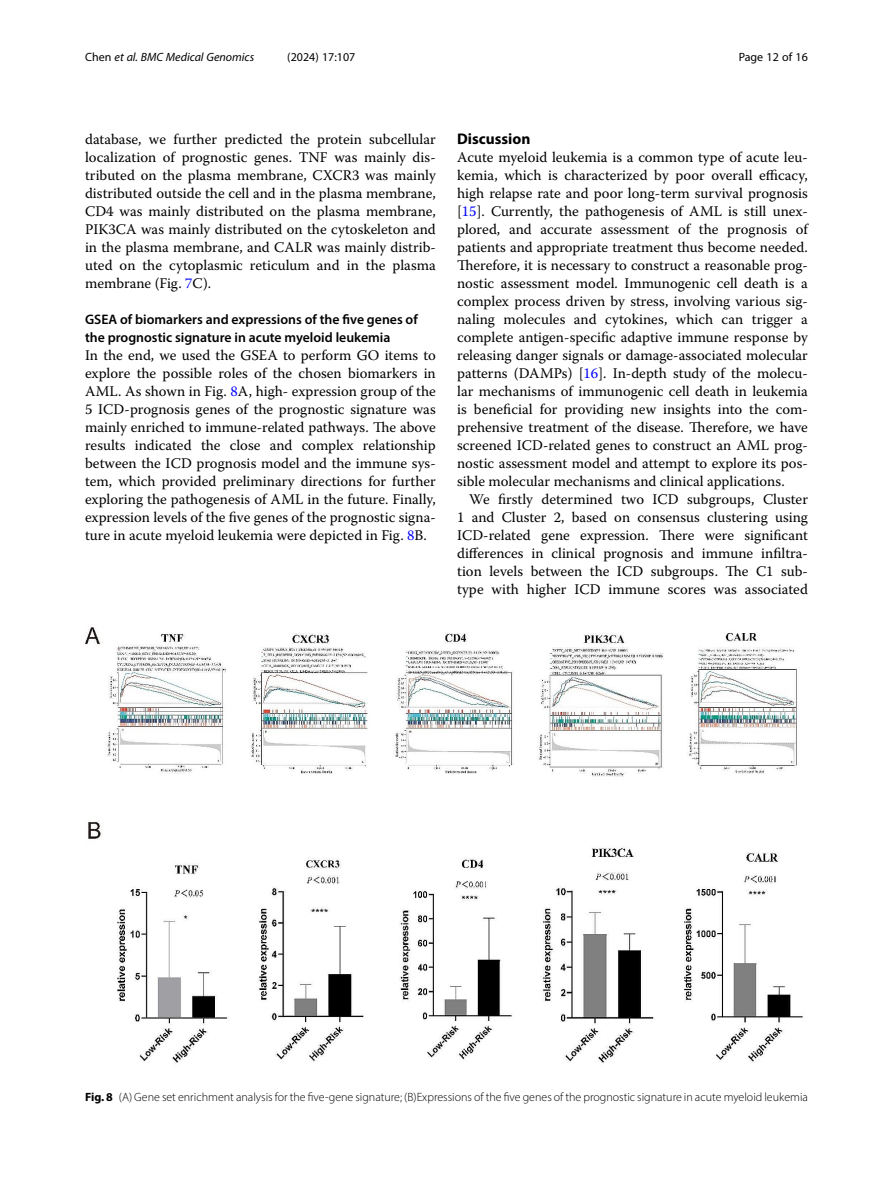
<style>
.page{position:relative;width:893px;height:1191px;background:#fff}
.page>*{position:absolute;margin:0;border:0;box-sizing:border-box;transform-origin:0 0}
.Head_1{font:700 15.45px "Myriad Pro";color:#000}
.Body_Text{font:14.7px/18px "Warnock Pro";color:#000;text-align:justify}
.Body_Text_Indent{font:14.7px/18px "Warnock Pro";color:#000;text-align:justify}
.Head_2{font:600 13.8px/18px "Myriad Pro";color:#000}
.Figure_Caption{font:300 12px "Myriad Pro";color:#000}
.t1{font:italic 12px "Myriad Pro";color:#000}
.t2{font:12px "Myriad Pro";color:#000}
.s1{font-style:normal}
.s2{color:#00f}
.s3{font-weight:700}
</style>
<div class="page">
<img style="left:85px;top:627px;width:718px;height:436px">
<p class="t1" style="left:85px;top:50px;width:171px"><span class="s1">Chen</span> et al. BMC Medical Genomics</p>
<p class="t2" style="left:287px;top:50px;width:70px">(2024) 17:107</p>
<p class="t2" style="left:739px;top:50px;width:71px">Page 12 of 16</p>
<p class="Body_Text_Indent" style="left:85px;top:130px;width:352px">database, we further predicted the protein subcellular localization of prognostic genes. TNF was mainly dis&shy;tributed on the plasma membrane, CXCR3 was mainly distributed outside the cell and in the plasma membrane, CD4 was mainly distributed on the plasma membrane, PIK3CA was mainly distributed on the cytoskeleton and in the plasma membrane, and CALR was mainly distrib&shy;uted on the cytoplasmic reticulum and in the plasma membrane (Fig. <span class="s2">7</span>C).</p>
<p class="Head_2" style="left:85px;top:310px;width:334px">GSEA of biomarkers and expressions of the five genes of the prognostic signature in acute myeloid leukemia</p>
<p class="Body_Text" style="left:85px;top:346px;width:352px">In the end, we used the GSEA to perform GO items to explore the possible roles of the chosen biomarkers in AML. As shown in Fig. <span class="s2">8</span>A, high- expression group of the 5 ICD-prognosis genes of the prognostic signature was mainly enriched to immune-related pathways. The above results indicated the close and complex relationship between the ICD prognosis model and the immune sys&shy;tem, which provided preliminary directions for further exploring the pathogenesis of AML in the future. Finally, expression levels of the five genes of the prognostic signa&shy;ture in acute myeloid leukemia were depicted in Fig. <span class="s2">8</span>B.</p>
<p class="Head_1" style="left:457px;top:129px;width:75px">Discussion</p>
<p class="Body_Text" style="left:457px;top:148px;width:352px">Acute myeloid leukemia is a common type of acute leu&shy;kemia, which is characterized by poor overall efficacy, high relapse rate and poor long-term survival prognosis [<span class="s2">15</span>]. Currently, the pathogenesis of AML is still unex&shy;plored, and accurate assessment of the prognosis of patients and appropriate treatment thus become needed.<br>Therefore, it is necessary to construct a reasonable prog&shy;nostic assessment model. Immunogenic cell death is a complex process driven by stress, involving various sig&shy;naling molecules and cytokines, which can trigger a complete antigen-specific adaptive immune response by releasing danger signals or damage-associated molecular patterns (DAMPs) [<span class="s2">16</span>]. In-depth study of the molecu&shy;lar mechanisms of immunogenic cell death in leukemia is beneficial for providing new insights into the com&shy;prehensive treatment of the disease. Therefore, we have screened ICD-related genes to construct an AML prog&shy;nostic assessment model and attempt to explore its pos&shy;sible molecular mechanisms and clinical applications.</p>
<p class="Body_Text_Indent" style="left:457px;top:490px;width:352px;text-indent:12px">We firstly determined two ICD subgroups, Cluster 1 and Cluster 2, based on consensus clustering using ICD-related gene expression. There were significant differences in clinical prognosis and immune infiltra&shy;tion levels between the ICD subgroups. The C1 sub&shy;type with higher ICD immune scores was associated</p>
<p class="Figure_Caption" style="left:85px;top:1089px;width:724px"><span class="s3">Fig. 8</span> (A) Gene set enrichment analysis for the five-gene signature; (B)Expressions of the five genes of the prognostic signature in acute myeloid leukemia</p>
</div>
